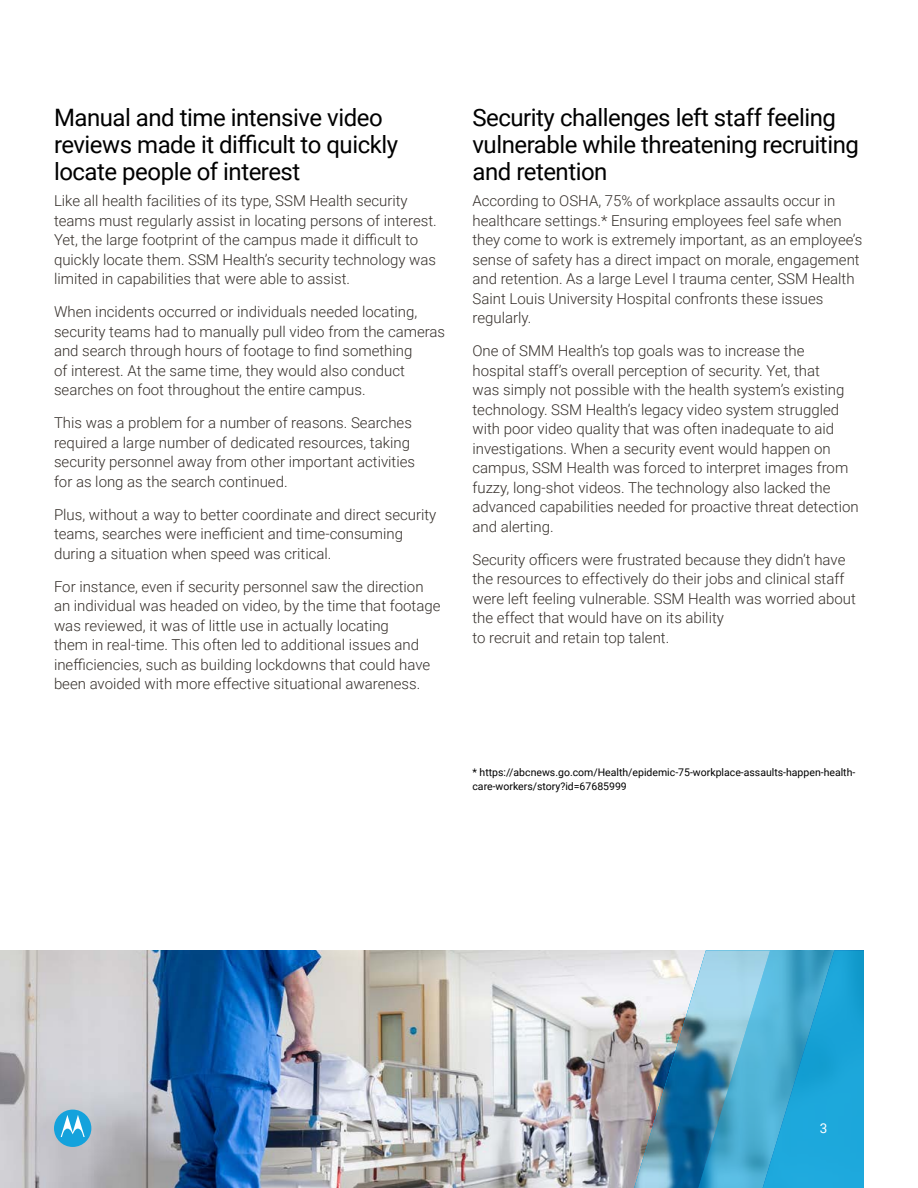
<style>
.page{position:relative;width:918px;height:1188px;background:#fff}
.page>*{position:absolute;margin:0;border:0;box-sizing:border-box;transform-origin:0 0}
.t1{font:24px/27px "Roboto";letter-spacing:-.02em;color:#000}
.t2{font:300 15px/19.5px "Roboto";color:#352f2a}
.t3{font:13.5px "Roboto";color:#fff}
.t4{font:10.5px/13.5px "Roboto";color:#000}
</style>
<div class="page">
<img style="left:0;top:950px;width:634px;height:238px">
<img style="left:634px;top:950px;width:64px;height:238px">
<svg style="left:698px;top:950px;width:65px;height:238px;background:#65b1cf"></svg>
<img style="left:763px;top:950px;width:101px;height:238px">
<div style="left:54px;top:1110px;width:37px;height:37px;background:#14a2dc;border-radius:50%"></div>
<svg style="left:61px;top:1115px;width:24px;height:22px"></svg>
<h1 class="t1" style="left:54px;top:103px;width:346px">Manual and time intensive video reviews made it difficult to quickly locate people of interest</h1>
<p class="t2" style="left:54px;top:191px;width:384px">Like all health facilities of its type, SSM Health security teams must regularly assist in locating persons of interest.<br>Yet, the large footprint of the campus made it difficult to quickly locate them. SSM Health’s security technology was limited in capabilities that were able to assist.</p>
<p class="t2" style="left:54px;top:302px;width:393px">When incidents occurred or individuals needed locating, security teams had to manually pull video from the cameras and search through hours of footage to find something<br>of interest. At the same time, they would also conduct searches on foot throughout the entire campus.</p>
<p class="t2" style="left:54px;top:413px;width:363px">This was a problem for a number of reasons. Searches required a large number of dedicated resources, taking security personnel away from other important activities for as long as the search continued.</p>
<p class="t2" style="left:54px;top:504px;width:384px">Plus, without a way to better coordinate and direct security teams, searches were inefficient and time-consuming during a situation when speed was critical.</p>
<p class="t2" style="left:54px;top:576px;width:388px">For instance, even if security personnel saw the direction an individual was headed on video, by the time that footage was reviewed, it was of little use in actually locating<br>them in real-time. This often led to additional issues and inefficiencies, such as building lockdowns that could have been avoided with more effective situational awareness.</p>
<h1 class="t1" style="left:472px;top:103px;width:388px">Security challenges left staff feeling vulnerable while threatening recruiting and retention</h1>
<p class="t2" style="left:472px;top:191px;width:391px">According to OSHA, 75% of workplace assaults occur in healthcare settings.* Ensuring employees feel safe when they come to work is extremely important, as an employee’s sense of safety has a direct impact on morale, engagement and retention. As a large Level I trauma center, SSM Health Saint Louis University Hospital confronts these issues regularly.</p>
<p class="t2" style="left:472px;top:341px;width:388px">One of SMM Health’s top goals was to increase the hospital staff’s overall perception of security. Yet, that<br>was simply not possible with the health system’s existing technology. SSM Health’s legacy video system struggled with poor video quality that was often inadequate to aid investigations. When a security event would happen on campus, SSM Health was forced to interpret images from fuzzy, long-shot videos. The technology also lacked the advanced capabilities needed for proactive threat detection and alerting.</p>
<p class="t2" style="left:472px;top:549px;width:385px">Security officers were frustrated because they didn’t have the resources to effectively do their jobs and clinical staff were left feeling vulnerable. SSM Health was worried about the effect that would have on its ability<br>to recruit and retain top talent.</p>
<p class="t4" style="left:472px;top:765px;width:384px">* https://abcnews.go.com/Health/epidemic-75-workplace-assaults-happen-health&shy;care-workers/story?id=67685999</p>
<p class="t3" style="left:820px;top:1119px;width:9px">3</p>
</div>
